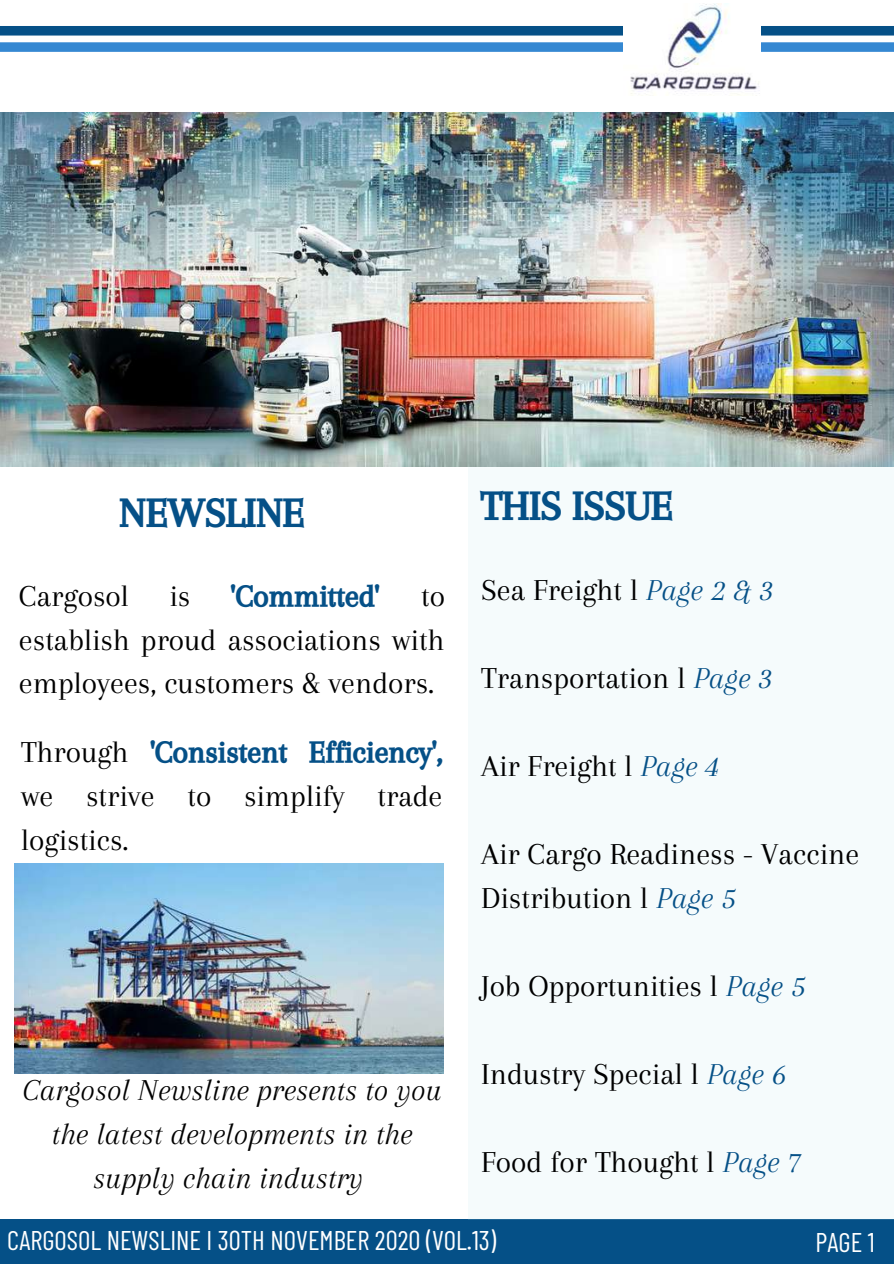
<style>
.page{position:relative;width:894px;height:1264px;background:#fff}
.page>*{position:absolute;margin:0;border:0;box-sizing:border-box;transform-origin:0 0}
.t1{font:42px "CA Generated";color:#055087}
.t2{font:31.5px/44px "Arapey";color:#000}
.t3{font:italic 31.5px/44px "Arapey";color:#000;text-align:center}
.t4{font:31.5px "CA Generated";color:#055087}
.t5{font:27px "Barlow Condensed";color:#fff}
.s1{font-family:"Arapey";color:#000}
.s2{font-style:italic;color:#055087}
</style>
<div class="page">
<div style="left:0;top:1219px;width:893px;height:44px;background:#055087"></div>
<div style="left:468px;top:451px;width:425px;height:768px;background:#f5fbfc"></div>
<svg style="left:0;top:26px;width:893px;height:10px;background:#10588c"></svg>
<svg style="left:0;top:42px;width:893px;height:10px;background:#3d8dd3"></svg>
<img style="left:623px;top:4px;width:137px;height:91px">
<img style="left:0;top:113px;width:893px;height:353px">
<img style="left:14px;top:863px;width:429px;height:210px">
<h1 class="t1" style="left:120px;top:489px;width:186px">NEWSLINE</h1>
<h1 class="t1" style="left:481px;top:483px;width:193px">THIS ISSUE</h1>
<p class="t2" style="left:19px;top:573px;width:111px">Cargosol</p>
<p class="t2" style="left:169px;top:573px;width:22px">is</p>
<p class="t4" style="left:231px;top:578px;width:150px">'Committed'</p>
<p class="t2" style="left:19px;top:573px;width:427px;text-align:justify;text-indent:402px">to establish proud associations with employees, customers &amp; vendors.</p>
<p class="t4" style="left:21px;top:735px;width:423px"><span class="s1">Through</span> 'Consistent Efficiency',</p>
<p class="t2" style="left:21px;top:774px;width:423px">we strive to simplify trade logistics.</p>
<p class="t3" style="left:22px;top:1067px;width:421px">Cargosol Newsline presents to you the latest developments in the supply chain industry</p>
<p class="t2" style="left:481px;top:568px;width:294px">Sea Freight l <span class="s2">Page 2 &amp; 3</span></p>
<p class="t2" style="left:481px;top:656px;width:293px">Transportation l <span class="s2">Page 3</span></p>
<p class="t2" style="left:481px;top:744px;width:240px">Air Freight l <span class="s2">Page 4</span></p>
<p class="t2" style="left:481px;top:831px;width:379px">Air Cargo Readiness - Vaccine<br>Distribution l <span class="s2">Page 5</span></p>
<p class="t2" style="left:481px;top:963px;width:326px">Job Opportunities l <span class="s2">Page 5</span></p>
<p class="t2" style="left:481px;top:1051px;width:306px">Industry Special l <span class="s2">Page 6</span></p>
<p class="t2" style="left:481px;top:1139px;width:320px">Food for Thought l <span class="s2">Page 7</span></p>
<p class="t5" style="left:7px;top:1222px;width:490px">CARGOSOL NEWSLINE I 30TH NOVEMBER 2020 (VOL.13)</p>
<p class="t5" style="left:815px;top:1224px;width:61px">PAGE 1</p>
</div>
